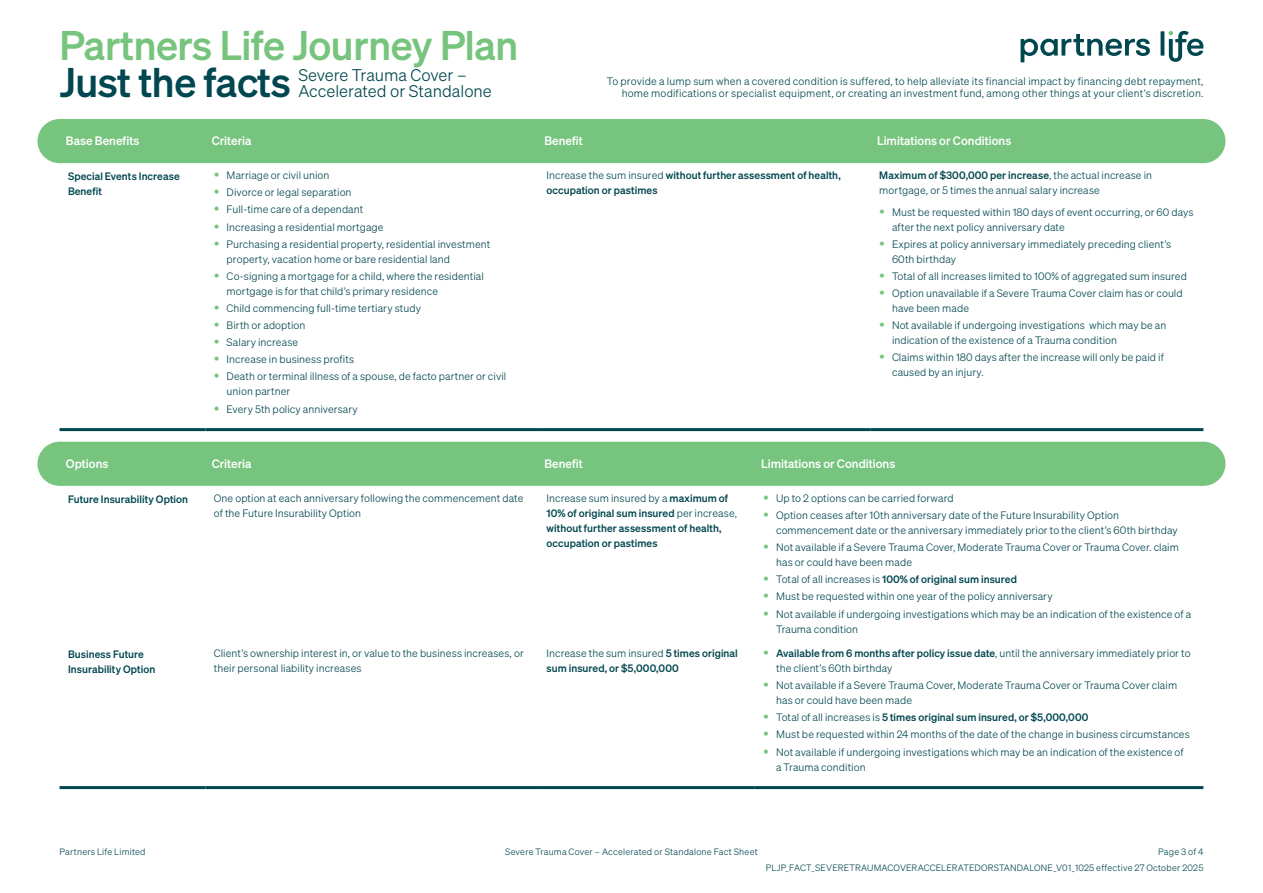
<style>
.page{position:relative;width:1263px;height:893px;background:#fff}
.page>*{position:absolute;margin:0;border:0;box-sizing:border-box;transform-origin:0 0}
.t1{font:40.5px "Sohne Kraftig";letter-spacing:-.01em;color:#76c47d}
.t2{font:40.5px "Sohne Kraftig";letter-spacing:-.01em;color:#00474f}
.t3{font:16.5px/15.8px "Sohne Leicht";color:#00474f}
.Table_Heading{font:12px "Sohne Kraftig";letter-spacing:.005em;color:#fff}
.Table_Body{font:10.5px/15px "Sohne Leicht";letter-spacing:.005em;color:#00474f}
.Table_Body-2{font:10.5px/15px "Sohne Kraftig";letter-spacing:.005em;color:#00474f}
.t4{font:9px/15.5px "Sohne Leicht";letter-spacing:.02em;color:#00474f;text-align:right}
.s1{font-size:15px;color:#76c47d}
.s2{font-family:"Sohne Leicht"}
.s3{font-family:"Sohne Kraftig"}
.s4{font-family:"Sohne Leicht";font-size:15px;color:#76c47d}
</style>
<div class="page">
<svg style="left:1020px;top:31px;width:183px;height:31px"></svg>
<div style="left:1181px;top:119px;width:44px;height:44px;background:#76c47d;border-radius:50%"></div>
<div style="left:37px;top:119px;width:45px;height:44px;background:#76c47d;border-radius:50%"></div>
<div style="left:64px;top:119px;width:1134px;height:44px;background:#76c47d"></div>
<hr style="left:60px;top:428px;width:145px;height:3px;background:#00474f">
<hr style="left:205px;top:428px;width:333px;height:3px;background:#00474f">
<hr style="left:538px;top:428px;width:333px;height:3px;background:#00474f">
<hr style="left:871px;top:428px;width:332px;height:3px;background:#00474f">
<div style="left:1181px;top:442px;width:44px;height:44px;background:#76c47d;border-radius:50%"></div>
<div style="left:37px;top:442px;width:45px;height:44px;background:#76c47d;border-radius:50%"></div>
<div style="left:63px;top:442px;width:1137px;height:44px;background:#76c47d"></div>
<hr style="left:60px;top:786px;width:145px;height:3px;background:#00474f">
<hr style="left:205px;top:786px;width:333px;height:3px;background:#00474f">
<hr style="left:538px;top:786px;width:217px;height:3px;background:#00474f">
<hr style="left:755px;top:786px;width:448px;height:3px;background:#00474f">
<h1 class="t1" style="left:60px;top:20px;width:460px">Partners Life Journey Plan</h1>
<h1 class="t2" style="left:60px;top:58px;width:233px">Just the facts</h1>
<h2 class="t3" style="left:298px;top:67px;width:195px">Severe Trauma Cover –<br>Accelerated or Standalone</h2>
<p class="Table_Body" style="left:607px;top:75px;width:598px;line-height:12px;text-align:right">To provide a lump sum when a covered condition is suffered, to help alleviate its financial impact by financing debt repayment, home modifications or specialist equipment, or creating an investment fund, among other things at your client’s discretion.</p>
<p class="Table_Heading" style="left:66px;top:134px;width:75px">Base Benefits</p>
<p class="Table_Heading" style="left:212px;top:134px;width:41px">Criteria</p>
<p class="Table_Heading" style="left:544px;top:134px;width:40px">Benefit</p>
<p class="Table_Heading" style="left:877px;top:134px;width:136px">Limitations or Conditions</p>
<p class="Table_Body-2" style="left:68px;top:168px;width:113px">Special Events Increase<br>Benefit</p>
<p class="Table_Body" style="left:214px;top:168px;width:117px"><span class="s1">•</span> Marriage or civil union</p>
<p class="Table_Body-2" style="left:547px;top:168px;width:296px"><span class="s2">Increase the sum insured</span> without further assessment of health, occupation or pastimes</p>
<p class="Table_Body" style="left:879px;top:168px;width:274px"><span class="s3">Maximum of $300,000 per increase</span>, the actual increase in mortgage, or 5 times the annual salary increase</p>
<p class="Table_Body" style="left:892px;top:204px;width:303px;text-indent:-13px"><span class="s1">•</span> Must be requested within 180 days of event occurring, or 60 days after the next policy anniversary date</p>
<p class="Table_Body" style="left:892px;top:236px;width:281px;text-indent:-13px"><span class="s1">•</span> Expires at policy anniversary immediately preceding client’s<br>60th birthday</p>
<p class="Table_Body" style="left:879px;top:268px;width:309px"><span class="s1">•</span> Total of all increases limited to 100% of aggregated sum insured</p>
<p class="Table_Body" style="left:892px;top:286px;width:292px;text-indent:-13px"><span class="s1">•</span> Option unavailable if a Severe Trauma Cover claim has or could have been made</p>
<p class="Table_Body" style="left:892px;top:318px;width:276px;text-indent:-13px"><span class="s1">•</span> Not available if undergoing investigations which may be an indication of the existence of a Trauma condition</p>
<p class="Table_Body" style="left:892px;top:350px;width:273px;text-indent:-13px"><span class="s1">•</span> Claims within 180 days after the increase will only be paid if caused by an injury.</p>
<p class="Table_Body" style="left:214px;top:185px;width:139px"><span class="s1">•</span> Divorce or legal separation</p>
<p class="Table_Body" style="left:214px;top:202px;width:151px"><span class="s1">•</span> Full-time care of a dependant</p>
<p class="Table_Body" style="left:214px;top:219px;width:171px"><span class="s1">•</span> Increasing a residential mortgage</p>
<p class="Table_Body" style="left:227px;top:236px;width:265px;text-indent:-13px"><span class="s1">•</span> Purchasing a residential property, residential investment property, vacation home or bare residential land</p>
<p class="Table_Body" style="left:227px;top:268px;width:259px;text-indent:-13px"><span class="s1">•</span> Co-signing a mortgage for a child, where the residential mortgage is for that child’s primary residence</p>
<p class="Table_Body" style="left:214px;top:301px;width:209px"><span class="s1">•</span> Child commencing full-time tertiary study</p>
<p class="Table_Body" style="left:214px;top:318px;width:93px"><span class="s1">•</span> Birth or adoption</p>
<p class="Table_Body" style="left:214px;top:335px;width:86px"><span class="s1">•</span> Salary increase</p>
<p class="Table_Body" style="left:214px;top:352px;width:142px"><span class="s1">•</span> Increase in business profits</p>
<p class="Table_Body" style="left:227px;top:369px;width:281px;text-indent:-13px"><span class="s1">•</span> Death or terminal illness of a spouse, de facto partner or civil union partner</p>
<p class="Table_Body" style="left:214px;top:401px;width:146px"><span class="s1">•</span> Every 5th policy anniversary</p>
<p class="Table_Heading" style="left:66px;top:456px;width:44px">Options</p>
<p class="Table_Heading" style="left:212px;top:456px;width:41px">Criteria</p>
<p class="Table_Heading" style="left:544px;top:456px;width:40px">Benefit</p>
<p class="Table_Heading" style="left:761px;top:456px;width:136px">Limitations or Conditions</p>
<p class="Table_Body-2" style="left:68px;top:491px;width:122px">Future Insurability Option</p>
<p class="Table_Body" style="left:214px;top:490px;width:311px">One option at each anniversary following the commencement date of the Future Insurability Option</p>
<p class="Table_Body-2" style="left:547px;top:490px;width:192px"><span class="s2">Increase sum insured by a</span> maximum of 10% of original sum insured <span class="s2">per increase, </span>without further assessment of health, occupation or pastimes</p>
<p class="Table_Body" style="left:763px;top:490px;width:192px"><span class="s1">•</span> Up to 2 options can be carried forward</p>
<p class="Table_Body" style="left:776px;top:508px;width:403px;text-indent:-13px"><span class="s1">•</span> Option ceases after 10th anniversary date of the Future Insurability Option commencement date or the anniversary immediately prior to the client’s 60th birthday</p>
<p class="Table_Body" style="left:776px;top:540px;width:404px;text-indent:-13px"><span class="s1">•</span> Not available if a Severe Trauma Cover, Moderate Trauma Cover or Trauma Cover. claim has or could have been made</p>
<p class="Table_Body-2" style="left:763px;top:572px;width:255px"><span class="s4">•</span> <span class="s2">Total of all increases is</span> 100% of original sum insured</p>
<p class="Table_Body" style="left:763px;top:589px;width:291px"><span class="s1">•</span> Must be requested within one year of the policy anniversary</p>
<p class="Table_Body" style="left:776px;top:606px;width:417px;text-indent:-13px"><span class="s1">•</span> Not available if undergoing investigations which may be an indication of the existence of a<br>Trauma condition</p>
<p class="Table_Body-2" style="left:68px;top:646px;width:89px">Business Future<br>Insurability Option</p>
<p class="Table_Body" style="left:214px;top:646px;width:311px">Client’s ownership interest in, or value to the business increases, or their personal liability increases</p>
<p class="Table_Body-2" style="left:547px;top:645px;width:193px"><span class="s2">Increase the sum insured</span> 5 times original sum insured, or $5,000,000</p>
<p class="Table_Body" style="left:776px;top:646px;width:416px;text-indent:-13px"><span class="s1">•</span> <span class="s3">Available from 6 months after policy issue date</span>, until the anniversary immediately prior to the client’s 60th birthday</p>
<p class="Table_Body" style="left:776px;top:678px;width:403px;text-indent:-13px"><span class="s1">•</span> Not available if a Severe Trauma Cover, Moderate Trauma Cover or Trauma Cover claim has or could have been made</p>
<p class="Table_Body-2" style="left:763px;top:710px;width:327px"><span class="s4">•</span> <span class="s2">Total of all increases is</span> 5 times original sum insured, or $5,000,000</p>
<p class="Table_Body" style="left:763px;top:727px;width:428px"><span class="s1">•</span> Must be requested within 24 months of the date of the change in business circumstances</p>
<p class="Table_Body" style="left:776px;top:744px;width:409px;text-indent:-13px"><span class="s1">•</span> Not available if undergoing investigations which may be an indication of the existence of a Trauma condition</p>
<p class="t4" style="left:60px;top:844px;width:88px">Partners Life Limited</p>
<p class="t4" style="left:766px;top:844px;width:439px">Page 3 of 4<br>PLJP_FACT_SEVERETRAUMACOVERACCELERATEDORSTANDALONE_V01_1025 effective 27 October 2025</p>
<p class="t4" style="left:505px;top:844px;width:254px">Severe Trauma Cover – Accelerated or Standalone Fact Sheet</p>
</div>
